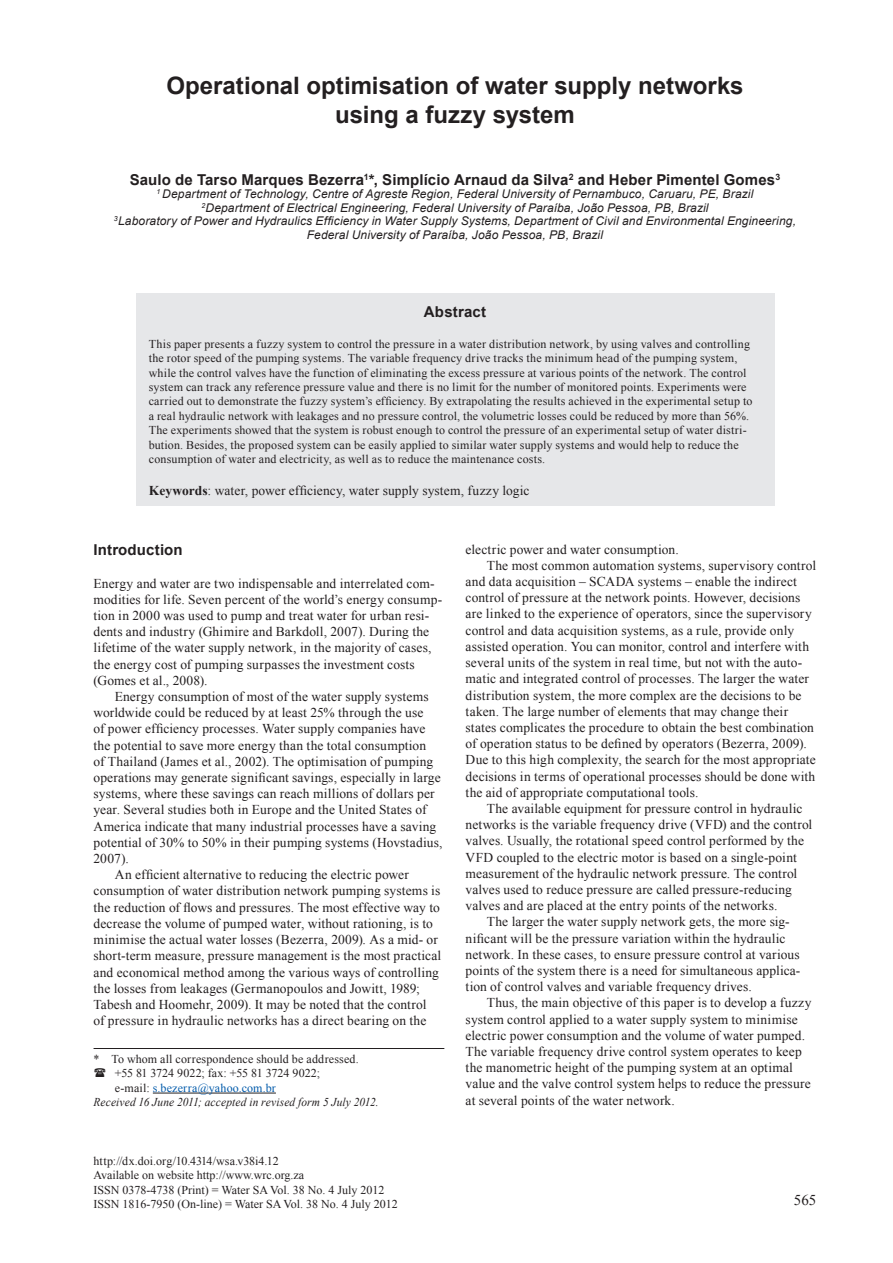
<style>
.page{position:relative;width:893px;height:1263px;background:#fff}
.page>*{position:absolute;margin:0;border:0;box-sizing:border-box;transform-origin:0 0}
.Headline{font:700 24px "Arial";color:#231f20}
.Author{font:700 15px "Arial";letter-spacing:.01em;color:#231f20}
.Subhead_1{font:700 15px "Arial";letter-spacing:.01em;color:#231f20}
.t1{font:15px "Times New Roman";color:#231f20}
.Body_Text{font:13.5px/16.2px "Times New Roman";letter-spacing:.01em;color:#231f20}
.Body_text_no_indent{font:13.5px/16.2px "Times New Roman";letter-spacing:.01em;color:#231f20}
.Keywords{font:13.5px "Times New Roman";letter-spacing:.01em;color:#231f20}
.Abstract{font:12px/14.4px "Times New Roman";letter-spacing:.01em;color:#231f20}
.Address{font:italic 12px/13.5px "Arial";letter-spacing:.01em;color:#231f20;text-align:center}
.Body_text_2{font:12px "Times New Roman";letter-spacing:.01em;color:#231f20}
.Body_text_2-2{font:italic 12px "Times New Roman";letter-spacing:.01em;color:#231f20;scale:.95 1}
.Body_text_2-3{font:12px "Times New Roman";letter-spacing:.015em;color:#015aaa}
.s1{font-weight:700}
.s2{color:#231f20}
</style>
<div class="page">
<div style="left:136px;top:293px;width:638px;height:213px;background:#e6e7e9"></div>
<hr style="left:153px;top:1093px;width:123px;height:1px;background:#231f20">
<hr style="left:94px;top:1048px;width:350px;height:1px;background:#231f20">
<p class="Headline" style="left:166px;top:70px;width:579px">Operational optimisation of water supply networks</p>
<p class="Headline" style="left:335px;top:98px;width:241px">using a fuzzy system</p>
<p class="Author" style="left:130px;top:170px;width:652px">Saulo de Tarso Marques Bezerra<sup>1</sup>*, Simplício Arnaud da Silva<sup>2</sup> and Heber Pimentel Gomes<sup>3</sup></p>
<p class="Address" style="left:156px;top:188px;width:598px"><sup>1</sup> Department of Technology, Centre of Agreste Region, Federal University of Pernambuco, Caruaru, PE, Brazil</p>
<p class="Address" style="left:201px;top:201px;width:509px"><sup>2</sup>Department of Electrical Engineering, Federal University of Paraíba, João Pessoa, PB, Brazil</p>
<p class="Address" style="left:114px;top:215px;width:684px"><sup>3</sup>Laboratory of Power and Hydraulics Efficiency in Water Supply Systems, Department of Civil and Environmental Engineering,<br>Federal University of Paraíba, João Pessoa, PB, Brazil</p>
<p class="Author" style="left:424px;top:302px;width:64px">Abstract</p>
<p class="Abstract" style="left:149px;top:336px;width:605px">This paper presents a fuzzy system to control the pressure in a water distribution network, by using valves and controlling the rotor speed of the pumping systems. The variable frequency drive tracks the minimum head of the pumping system, while the control valves have the function of eliminating the excess pressure at various points of the network. The control system can track any reference pressure value and there is no limit for the number of monitored points. Experiments were carried out to demonstrate the fuzzy system’s efficiency. By extrapolating the results achieved in the experimental setup to a real hydraulic network with leakages and no pressure control, the volumetric losses could be reduced by more than 56%.<br>The experiments showed that the system is robust enough to control the pressure of an experimental setup of water distri&shy;bution. Besides, the proposed system can be easily applied to similar water supply systems and would help to reduce the consumption of water and electricity, as well as to reduce the maintenance costs.</p>
<p class="Keywords" style="left:149px;top:482px;width:382px"><span class="s1">Keywords</span>: water, power efficiency, water supply system, fuzzy logic</p>
<p class="Subhead_1" style="left:94px;top:540px;width:91px">Introduction</p>
<p class="Body_text_no_indent" style="left:94px;top:575px;width:350px">Energy and water are two indispensable and interrelated com&shy;modities for life. Seven percent of the world’s energy consump&shy;tion in 2000 was used to pump and treat water for urban resi&shy;dents and industry (Ghimire and Barkdoll, 2007). During the lifetime of the water supply network, in the majority of cases, the energy cost of pumping surpasses the investment costs (Gomes et al., 2008).</p>
<p class="Body_Text" style="left:94px;top:688px;width:350px;text-indent:21px">Energy consumption of most of the water supply systems worldwide could be reduced by at least 25% through the use<br>of power efficiency processes. Water supply companies have the potential to save more energy than the total consumption<br>of Thailand (James et al., 2002). The optimisation of pumping operations may generate significant savings, especially in large systems, where these savings can reach millions of dollars per year. Several studies both in Europe and the United States of America indicate that many industrial processes have a saving potential of 30% to 50% in their pumping systems (Hovstadius, 2007).</p>
<p class="Body_Text" style="left:94px;top:866px;width:349px;text-indent:21px">An efficient alternative to reducing the electric power consumption of water distribution network pumping systems is the reduction of flows and pressures. The most effective way to decrease the volume of pumped water, without rationing, is to minimise the actual water losses (Bezerra, 2009). As a mid- or short-term measure, pressure management is the most practical and economical method among the various ways of controlling the losses from leakages (Germanopoulos and Jowitt, 1989; Tabesh and Hoomehr, 2009). It may be noted that the control<br>of pressure in hydraulic networks has a direct bearing on the</p>
<p class="Body_text_2" style="left:94px;top:1051px;width:267px">* To whom all correspondence should be addressed.</p>
<p class="Body_text_2" style="left:115px;top:1065px;width:207px">+55 81 3724 9022; fax: +55 81 3724 9022;</p>
<p class="Body_text_2-3" style="left:115px;top:1080px;width:163px"><span class="s2">e-mail:</span> s.bezerra@yahoo.com.br</p>
<p class="Body_text_2-2" style="left:94px;top:1094px;width:302px">Received 16 June 2011; accepted in revised form 5 July 2012.</p>
<p class="Body_Text" style="left:466px;top:541px;width:215px">electric power and water consumption.</p>
<p class="Body_Text" style="left:466px;top:557px;width:352px;text-indent:21px">The most common automation systems, supervisory control and data acquisition – SCADA systems – enable the indirect control of pressure at the network points. However, decisions are linked to the experience of operators, since the supervisory control and data acquisition systems, as a rule, provide only assisted operation. You can monitor, control and interfere with several units of the system in real time, but not with the auto&shy;matic and integrated control of processes. The larger the water distribution system, the more complex are the decisions to be taken. The large number of elements that may change their states complicates the procedure to obtain the best combination of operation status to be defined by operators (Bezerra, 2009).<br>Due to this high complexity, the search for the most appropriate decisions in terms of operational processes should be done with the aid of appropriate computational tools.</p>
<p class="Body_Text" style="left:466px;top:800px;width:348px;text-indent:21px">The available equipment for pressure control in hydraulic networks is the variable frequency drive (VFD) and the control valves. Usually, the rotational speed control performed by the VFD coupled to the electric motor is based on a single-point measurement of the hydraulic network pressure. The control valves used to reduce pressure are called pressure-reducing valves and are placed at the entry points of the networks.</p>
<p class="Body_Text" style="left:466px;top:913px;width:336px;text-indent:21px">The larger the water supply network gets, the more sig&shy;nificant will be the pressure variation within the hydraulic network. In these cases, to ensure pressure control at various points of the system there is a need for simultaneous applica&shy;tion of control valves and variable frequency drives.</p>
<p class="Body_Text" style="left:466px;top:994px;width:347px;text-indent:21px">Thus, the main objective of this paper is to develop a fuzzy system control applied to a water supply system to minimise electric power consumption and the volume of water pumped.<br>The variable frequency drive control system operates to keep the manometric height of the pumping system at an optimal value and the valve control system helps to reduce the pressure at several points of the water network.</p>
<p class="Body_text_2" style="left:94px;top:1153px;width:187px">http://dx.doi.org/10.4314/wsa.v38i4.12</p>
<p class="Abstract" style="left:94px;top:1168px;width:212px">Available on website http://www.wrc.org.za</p>
<p class="Abstract" style="left:94px;top:1182px;width:292px">ISSN 0378-4738 (Print) = Water SA Vol. 38 No. 4 July 2012</p>
<p class="Abstract" style="left:94px;top:1197px;width:306px">ISSN 1816-7950 (On-line) = Water SA Vol. 38 No. 4 July 2012</p>
<p class="t1" style="left:794px;top:1190px;width:24px">565</p>
</div>
